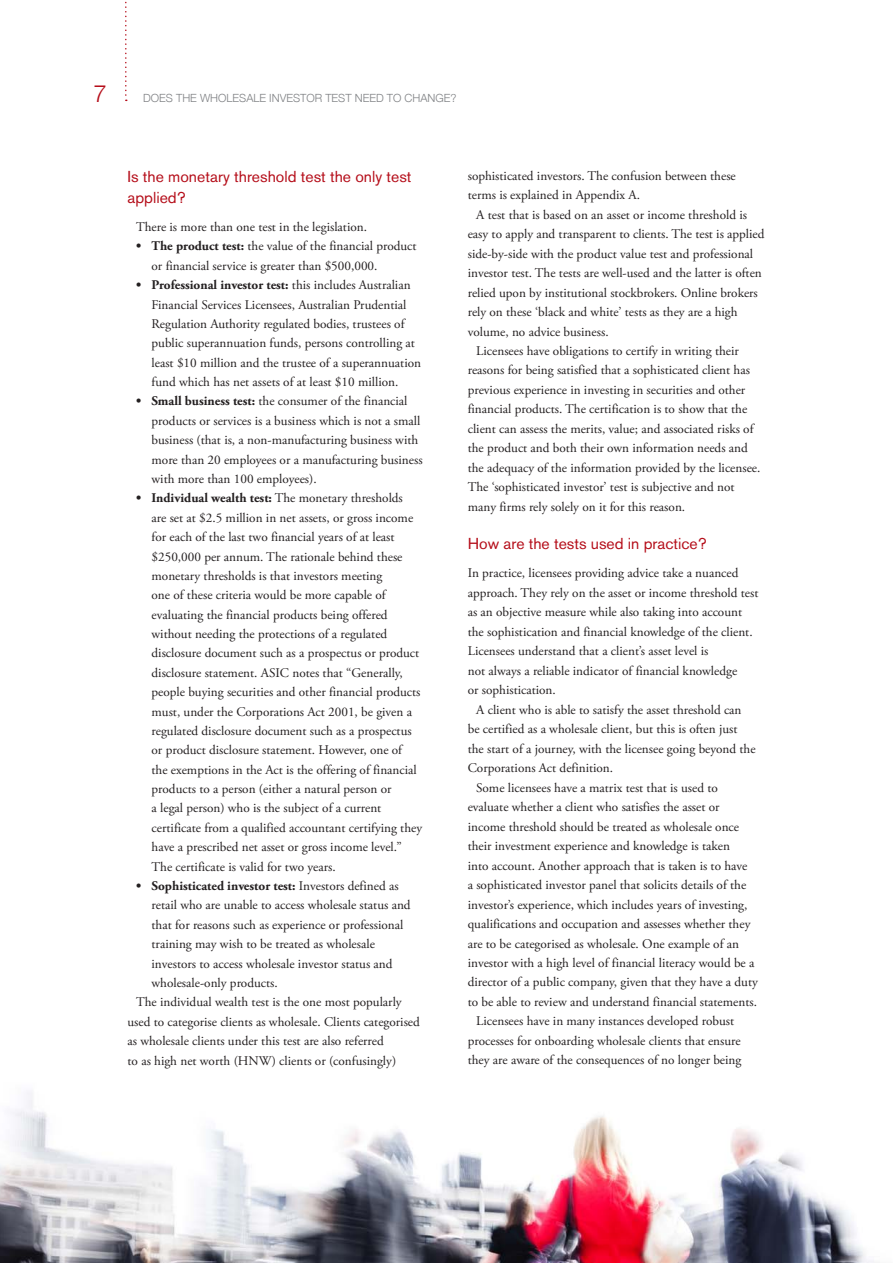
<style>
.page{position:relative;width:893px;height:1263px;background:#fff}
.page>*{position:absolute;margin:0;border:0;box-sizing:border-box;transform-origin:0 0}
.t1{font:300 24px "Helvetica Neue";color:#b50e1a}
.Heading2{font:15.75px/21.1px "Akzidenz Grotesk BE";color:#b50e1a}
.body_copy{font:13.2px/19.4px "Adobe Garamond Pro";color:#231f20}
.t2{font:300 11.25px "Helvetica Neue";color:#7e8083}
.s1{font-weight:700}
</style>
<div class="page">
<img style="left:0;top:1092px;width:875px;height:171px">
<svg style="left:125px;top:1px;width:2px;height:100px"></svg>
<h1 class="t1" style="left:94px;top:74px;width:15px">7</h1>
<p class="t2" style="left:143px;top:89px;width:315px">DOES THE WHOLESALE INVESTOR TEST NEED TO CHANGE?</p>
<p class="Heading2" style="left:128px;top:166px;width:285px">Is the monetary threshold test the only test applied?</p>
<p class="body_copy" style="left:136px;top:218px;width:232px">There is more than one test in the legislation.</p>
<p class="body_copy" style="left:152px;top:237px;width:266px;text-indent:-15px"><span class="s1">• The product test:</span> the value of the financial product or financial service is greater than $500,000.</p>
<p class="body_copy" style="left:152px;top:276px;width:271px;text-indent:-15px"><span class="s1">• Professional investor test:</span> this includes Australian Financial Services Licensees, Australian Prudential Regulation Authority regulated bodies, trustees of public superannuation funds, persons controlling at least $10 million and the trustee of a superannuation fund which has net assets of at least $10 million.</p>
<p class="body_copy" style="left:152px;top:392px;width:273px;text-indent:-15px"><span class="s1">• Small business test:</span> the consumer of the financial products or services is a business which is not a small business (that is, a non-manufacturing business with more than 20 employees or a manufacturing business with more than 100 employees).</p>
<p class="body_copy" style="left:152px;top:489px;width:272px;text-indent:-15px"><span class="s1">• Individual wealth test:</span> The monetary thresholds<br>are set at $2.5 million in net assets, or gross income for each of the last two financial years of at least $250,000 per annum. The rationale behind these monetary thresholds is that investors meeting<br>one of these criteria would be more capable of evaluating the financial products being offered without needing the protections of a regulated disclosure document such as a prospectus or product disclosure statement. ASIC notes that “Generally, people buying securities and other financial products must, under the Corporations Act 2001, be given a regulated disclosure document such as a prospectus or product disclosure statement. However, one of<br>the exemptions in the Act is the offering of financial products to a person (either a natural person or<br>a legal person) who is the subject of a current certificate from a qualified accountant certifying they have a prescribed net asset or gross income level.” The certificate is valid for two years.</p>
<p class="body_copy" style="left:152px;top:877px;width:261px;text-indent:-15px"><span class="s1">• Sophisticated investor test:</span> Investors defined as retail who are unable to access wholesale status and that for reasons such as experience or professional training may wish to be treated as wholesale investors to access wholesale investor status and wholesale-only products.</p>
<p class="body_copy" style="left:128px;top:993px;width:294px;text-indent:9px">The individual wealth test is the one most popularly used to categorise clients as wholesale. Clients categorised as wholesale clients under this test are also referred<br>to as high net worth (HNW) clients or (confusingly)</p>
<p class="body_copy" style="left:468px;top:166px;width:270px">sophisticated investors. The confusion between these terms is explained in Appendix A.</p>
<p class="body_copy" style="left:468px;top:205px;width:298px;text-indent:9px">A test that is based on an asset or income threshold is easy to apply and transparent to clients. The test is applied side-by-side with the product value test and professional investor test. The tests are well-used and the latter is often relied upon by institutional stockbrokers. Online brokers rely on these ‘black and white’ tests as they are a high volume, no advice business.</p>
<p class="body_copy" style="left:468px;top:341px;width:294px;text-indent:9px">Licensees have obligations to certify in writing their reasons for being satisfied that a sophisticated client has previous experience in investing in securities and other financial products. The certification is to show that the client can assess the merits, value; and associated risks of the product and both their own information needs and the adequacy of the information provided by the licensee.<br>The ‘sophisticated investor’ test is subjective and not many firms rely solely on it for this reason.</p>
<p class="Heading2" style="left:468px;top:533px;width:240px">How are the tests used in practice?</p>
<p class="body_copy" style="left:468px;top:564px;width:292px">In practice, licensees providing advice take a nuanced approach. They rely on the asset or income threshold test as an objective measure while also taking into account the sophistication and financial knowledge of the client.<br>Licensees understand that a client’s asset level is<br>not always a reliable indicator of financial knowledge<br>or sophistication.</p>
<p class="body_copy" style="left:468px;top:700px;width:289px;text-indent:9px">A client who is able to satisfy the asset threshold can be certified as a wholesale client, but this is often just the start of a journey, with the licensee going beyond the Corporations Act definition.</p>
<p class="body_copy" style="left:468px;top:778px;width:292px;text-indent:9px">Some licensees have a matrix test that is used to evaluate whether a client who satisfies the asset or income threshold should be treated as wholesale once their investment experience and knowledge is taken<br>into account. Another approach that is taken is to have<br>a sophisticated investor panel that solicits details of the investor’s experience, which includes years of investing, qualifications and occupation and assesses whether they are to be categorised as wholesale. One example of an investor with a high level of financial literacy would be a director of a public company, given that they have a duty to be able to review and understand financial statements.</p>
<p class="body_copy" style="left:468px;top:1012px;width:275px;text-align:center">Licensees have in many instances developed robust processes for onboarding wholesale clients that ensure they are aware of the consequences of no longer being</p>
</div>
